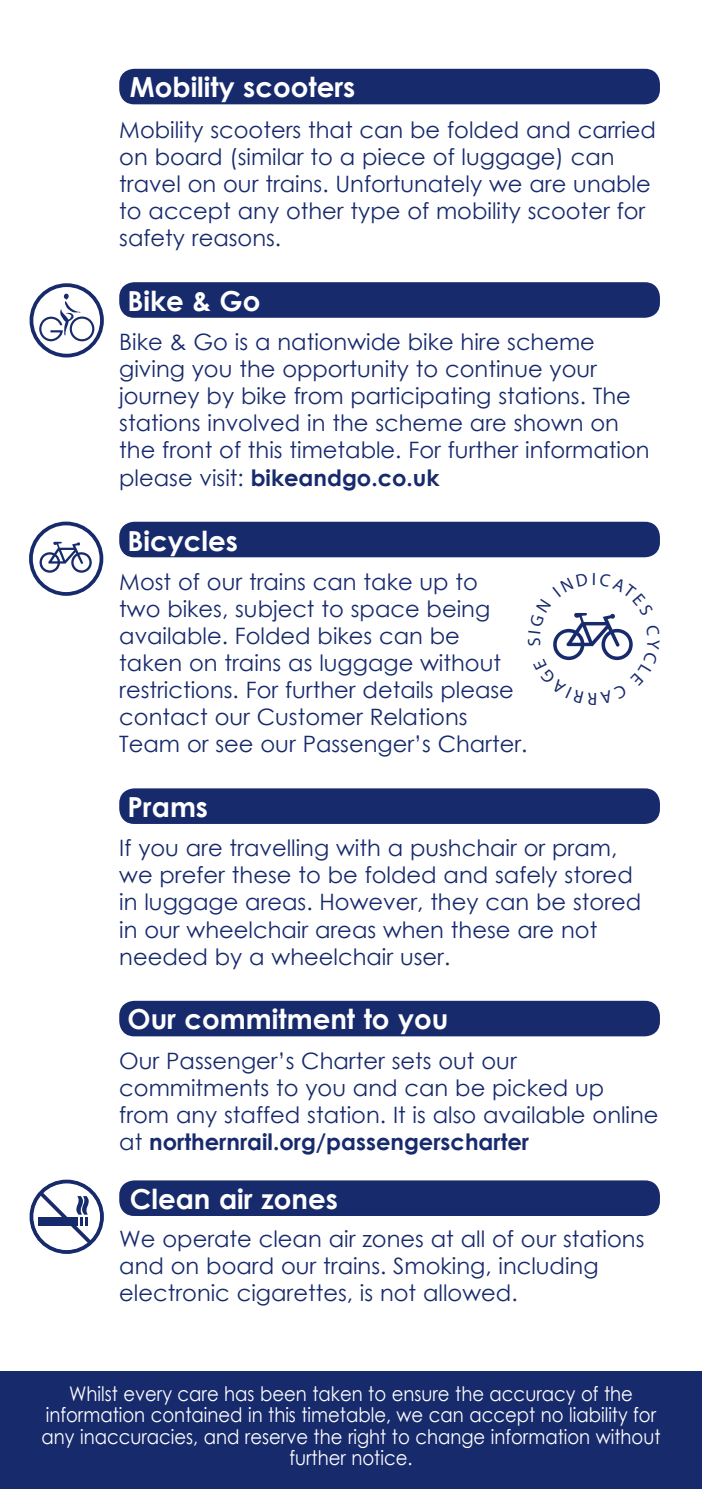
<style>
.page{position:relative;width:702px;height:1489px;background:#fff}
.page>*{position:absolute;margin:0;border:0;box-sizing:border-box;transform-origin:0 0}
.t1{font:700 27.5px "Century Gothic";color:#fff}
.t2{font:22.5px/27px "Century Gothic";color:#172a6c}
.t3{font:20px/21.2px "Century Gothic";color:#fff;text-align:center;scale:.9 1}
.s1{font-weight:700}
</style>
<div class="page">
<hr style="left:701px;top:0;width:1px;height:149px;background:#172a6c">
<div style="left:0;top:1371px;width:702px;height:117px;background:#172a6c"></div>
<svg style="left:31px;top:523px;width:70px;height:71px"></svg>
<div style="left:29px;top:521px;width:74px;height:75px;border:4px solid #172a6c;border-radius:50%"></div>
<svg style="left:40px;top:542px;width:52px;height:30px"></svg>
<div style="left:119px;top:69px;width:541px;height:35px;background:#172a6c;border-radius:15px"></div>
<div style="left:119px;top:282px;width:541px;height:36px;background:#172a6c;border-radius:15px"></div>
<div style="left:119px;top:521px;width:541px;height:36px;background:#172a6c;border-radius:15px"></div>
<div style="left:119px;top:788px;width:541px;height:36px;background:#172a6c;border-radius:15px"></div>
<div style="left:119px;top:1000px;width:541px;height:36px;background:#172a6c;border-radius:15px"></div>
<div style="left:119px;top:1180px;width:541px;height:35px;background:#172a6c;border-radius:15px"></div>
<svg style="left:31px;top:1181px;width:71px;height:70px"></svg>
<div style="left:30px;top:1179px;width:74px;height:74px;border:4px solid #172a6c;border-radius:50%"></div>
<div style="left:30px;top:1179px;width:73px;height:74px;border:3px solid #172a6c;border-radius:50%"></div>
<svg style="left:37px;top:1189px;width:57px;height:57px"></svg>
<svg style="left:31px;top:285px;width:71px;height:70px"></svg>
<div style="left:30px;top:283px;width:74px;height:74px;border:4px solid #172a6c;border-radius:50%"></div>
<svg style="left:39px;top:293px;width:55px;height:48px"></svg>
<svg style="left:553px;top:613px;width:80px;height:48px"></svg>
<p class="t1" style="left:130px;top:70px;width:227px">Mobility scooters</p>
<p class="t2" style="left:119px;top:116px;width:538px">Mobility scooters that can be folded and carried on board (similar to a piece of luggage) can travel on our trains. Unfortunately we are unable to accept any other type of mobility scooter for safety reasons.</p>
<p class="t1" style="left:127px;top:284px;width:134px">Bike &amp; Go</p>
<p class="t2" style="left:119px;top:328px;width:532px">Bike &amp; Go is a nationwide bike hire scheme giving you the opportunity to continue your journey by bike from participating stations. The stations involved in the scheme are shown on the front of this timetable. For further information please visit: <span class="s1">bikeandgo.co.uk</span></p>
<p class="t1" style="left:127px;top:523px;width:112px">Bicycles</p>
<p class="t2" style="left:119px;top:567px;width:410px">Most of our trains can take up to<br>two bikes, subject to space being available. Folded bikes can be taken on trains as luggage without restrictions. For further details please contact our Customer Relations Team or see our Passenger’s Charter.</p>
<p class="t1" style="left:127px;top:789px;width:82px">Prams</p>
<p class="t2" style="left:119px;top:834px;width:523px">If you are travelling with a pushchair or pram, we prefer these to be folded and safely stored in luggage areas. However, they can be stored in our wheelchair areas when these are not needed by a wheelchair user.</p>
<p class="t1" style="left:127px;top:1001px;width:322px">Our commitment to you</p>
<p class="t2" style="left:119px;top:1046px;width:541px">Our Passenger’s Charter sets out our commitments to you and can be picked up from any staffed station. It is also available online at <span class="s1">northernrail.org/passengerscharter</span></p>
<p class="t1" style="left:130px;top:1181px;width:209px">Clean air zones</p>
<p class="t2" style="left:119px;top:1224px;width:526px">We operate clean air zones at all of our stations and on board our trains. Smoking, including electronic cigarettes, is not allowed.</p>
<p class="t3" style="left:41px;top:1382px;width:689px">Whilst every care has been taken to ensure the accuracy of the information contained in this timetable, we can accept no liability for any inaccuracies, and reserve the right to change information without further notice.</p>
</div>
